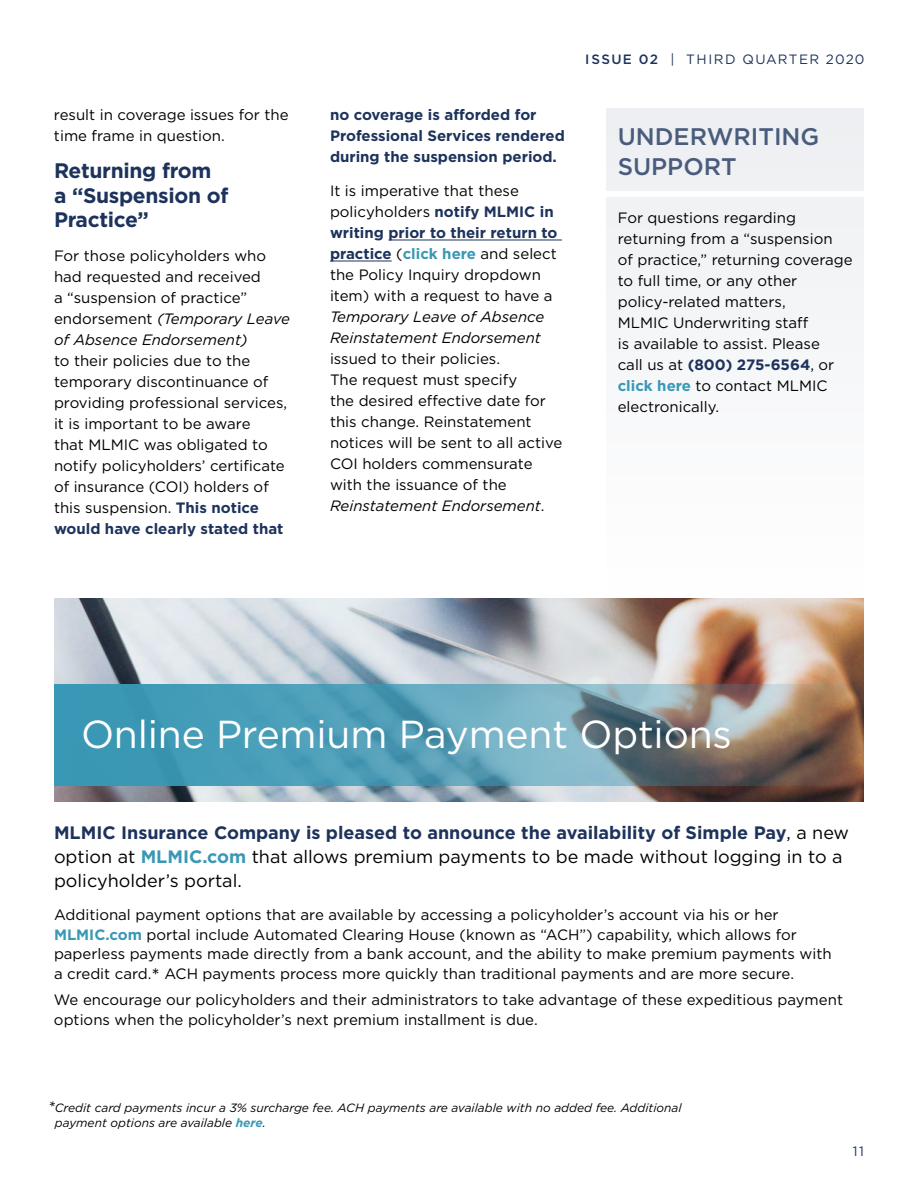
<style>
.page{position:relative;width:918px;height:1188px;background:#fff}
.page>*{position:absolute;margin:0;border:0;box-sizing:border-box;transform-origin:0 0}
.t1{font:39px "Gotham";letter-spacing:-.005em;color:#fff}
.t2{font:500 24px/30px "Gotham";color:#4a5c7d}
.t3{font:700 21px/24px "Gotham";letter-spacing:-.015em;color:#1d335c}
.t4{font:18px/24px "Gotham";color:#000}
.t5{font:15px/21px "Gotham";color:#000}
.t6{font:700 15px/21px "Gotham";color:#1d335c}
.t7{font:italic 15px/21px "Gotham";color:#000}
.t8{font:13.5px "Gotham";letter-spacing:.1em;color:#1d335c}
.t9{font:italic 12px/15px "Gotham";color:#000}
.s1{font-style:italic}
.s2{font-weight:700;color:#1d335c}
.s3{font-weight:700;color:#3998b5}
.s4{font-weight:500}
.s5{font-size:19.5px}
.s6{font-size:16.5px}
</style>
<div class="page">
<div style="left:606px;top:108px;width:258px;height:489px;background:#f6f7f8"></div>
<img style="left:54px;top:599px;width:810px;height:202px">
<svg style="left:54px;top:684px;width:810px;height:101px;background:#6193a2"></svg>
<hr style="left:0;top:153px;width:1px;height:179px;background:#4a5c7d">
<hr style="left:388px;top:240px;width:174px;height:1px;background:#1d335c">
<hr style="left:330px;top:261px;width:62px;height:1px;background:#1d335c">
<div style="left:606px;top:191px;width:259px;height:6px;background:#fff"></div>
<p class="t5" style="left:54px;top:104px;width:236px">result in coverage issues for the time frame in question.</p>
<h3 class="t3" style="left:54px;top:159px;width:176px">Returning from a “Suspension of<br>Practice”</h3>
<p class="t5" style="left:54px;top:245px;width:237px">For those policyholders who had requested and received<br>a “suspension of practice” endorsement <span class="s1">(Temporary Leave of Absence Endorsement)</span></p>
<p class="t5" style="left:54px;top:350px;width:235px">to their policies due to the temporary discontinuance of providing professional services, it is important to be aware<br>that MLMIC was obligated to notify policyholders’ certificate of insurance (COI) holders of this suspension. <span class="s2">This notice would have clearly stated that</span></p>
<p class="t6" style="left:330px;top:104px;width:236px">no coverage is afforded for<br>Professional Services rendered during the suspension period.</p>
<p class="t5" style="left:330px;top:181px;width:229px">It is imperative that these policyholders <span class="s2">notify MLMIC in writing prior to their return to practice</span> (<span class="s3">click here</span> and select the Policy Inquiry dropdown item) with a request to have a</p>
<p class="t7" style="left:330px;top:307px;width:216px">Temporary Leave of Absence<br>Reinstatement Endorsement</p>
<p class="t5" style="left:330px;top:349px;width:234px">issued to their policies.<br>The request must specify<br>the desired effective date for this change. Reinstatement notices will be sent to all active<br>COI holders commensurate with the issuance of the<br><span class="s1">Reinstatement Endorsement</span>.</p>
<p class="t8" style="left:585px;top:51px;width:281px"><span class="s4">ISSUE 02</span> | THIRD QUARTER 2020</p>
<h2 class="t2" style="left:618px;top:121px;width:203px">UNDERWRITING<br>SUPPORT</h2>
<p class="t5" style="left:618px;top:207px;width:236px">For questions regarding returning from a “suspension<br>of practice,” returning coverage to full time, or any other policy-related matters,<br>MLMIC Underwriting staff<br>is available to assist. Please<br>call us at <span class="s2">(800) 275-6564</span>, or <span class="s3">click here</span> to contact MLMIC electronically.</p>
<h1 class="t1" style="left:81px;top:711px;width:652px">Online Premium Payment Options</h1>
<p class="t4" style="left:54px;top:821px;width:797px"><span class="s2">MLMIC Insurance Company is pleased to announce the availability of Simple Pay</span>, a new option at <span class="s3">MLMIC.com</span> that allows premium payments to be made without logging in to a policyholder’s portal.</p>
<p class="t5" style="left:54px;top:905px;width:779px;line-height:19.5px">Additional payment options that are available by accessing a policyholder’s account via his or her <span class="s3">MLMIC.com</span> portal include Automated Clearing House (known as “ACH”) capability, which allows for paperless payments made directly from a bank account, and the ability to make premium payments with a credit card.<span class="s5">*</span> ACH payments process more quickly than traditional payments and are more secure.</p>
<p class="t5" style="left:54px;top:990px;width:791px;line-height:19.5px">We encourage our policyholders and their administrators to take advantage of these expeditious payment options when the policyholder’s next premium installment is due.</p>
<p class="t9" style="left:55px;top:1100px;width:628px;text-indent:-7px"><span class="s6">*</span>Credit card payments incur a 3% surcharge fee. ACH payments are available with no added fee. Additional payment options are available <span class="s3">here</span>.</p>
<p class="t8" style="left:853px;top:1143px;width:13px">11</p>
</div>
